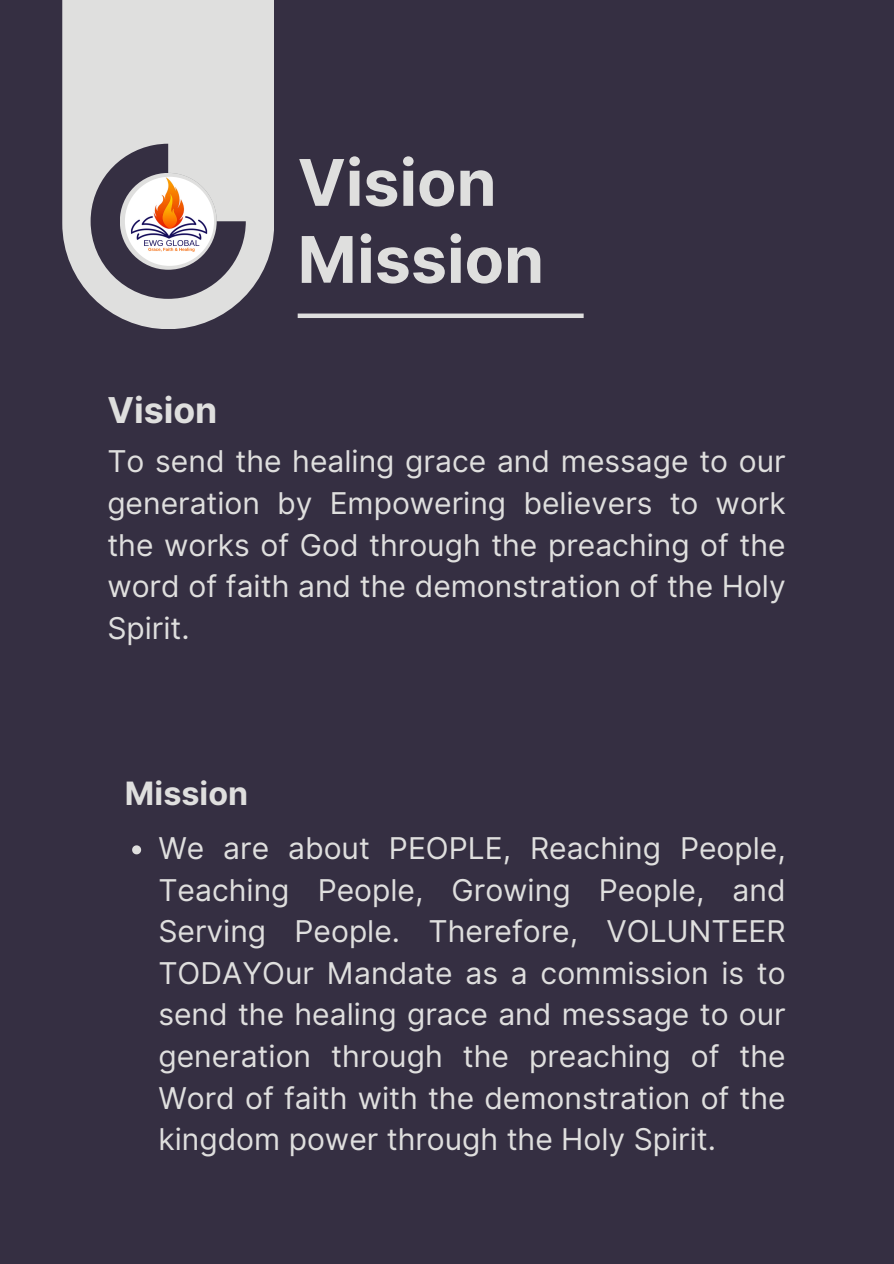
<style>
.page{position:relative;width:894px;height:1264px;background:#fff}
.page>*{position:absolute;margin:0;border:0;box-sizing:border-box;transform-origin:0 0}
.t1{font:700 64.35px "Inter";color:#dfdfde}
.t2{font:700 35.55px "Inter";color:#dfdfde}
.t3{font:700 32.1px "Inter";color:#dfdfde}
.t4{font:30px/41.7px "Inter";color:#dfdfde;text-align:justify}
</style>
<div class="page">
<div style="left:0;top:0;width:893px;height:1263px;background:#352f42"></div>
<div style="left:62px;top:0;width:212px;height:329px;background:#dfdfde"></div>
<svg style="left:91px;top:144px;width:155px;height:155px"></svg>
<svg style="left:132px;top:845px;width:9px;height:9px"></svg>
<div style="left:297px;top:313px;width:286px;height:5px;background:#dfdfde"></div>
<div style="left:120px;top:173px;width:97px;height:97px;background:#dfdfde;border-radius:50%"></div>
<img style="left:125px;top:177px;width:89px;height:89px;border-radius:50%">
<p class="t1" style="left:297px;top:144px;width:200px">Vision</p>
<p class="t2" style="left:107px;top:388px;width:111px">Vision</p>
<p class="t1" style="left:297px;top:221px;width:248px">Mission</p>
<h1 class="t4" style="left:107px;top:441px;width:679px">To send the healing grace and message to our generation by Empowering believers to work the works of God through the preaching of the word of faith and the demonstration of the Holy Spirit.</h1>
<h1 class="t3" style="left:125px;top:774px;width:125px">Mission</h1>
<h2 class="t4" style="left:158px;top:827px;width:628px">We are about PEOPLE, Reaching People, Teaching People, Growing People, and Serving People. Therefore, VOLUNTEER TODAYOur Mandate as a commission is to send the healing grace and message to our generation through the preaching of the Word of faith with the demonstration of the kingdom power through the Holy Spirit.</h2>
</div>
